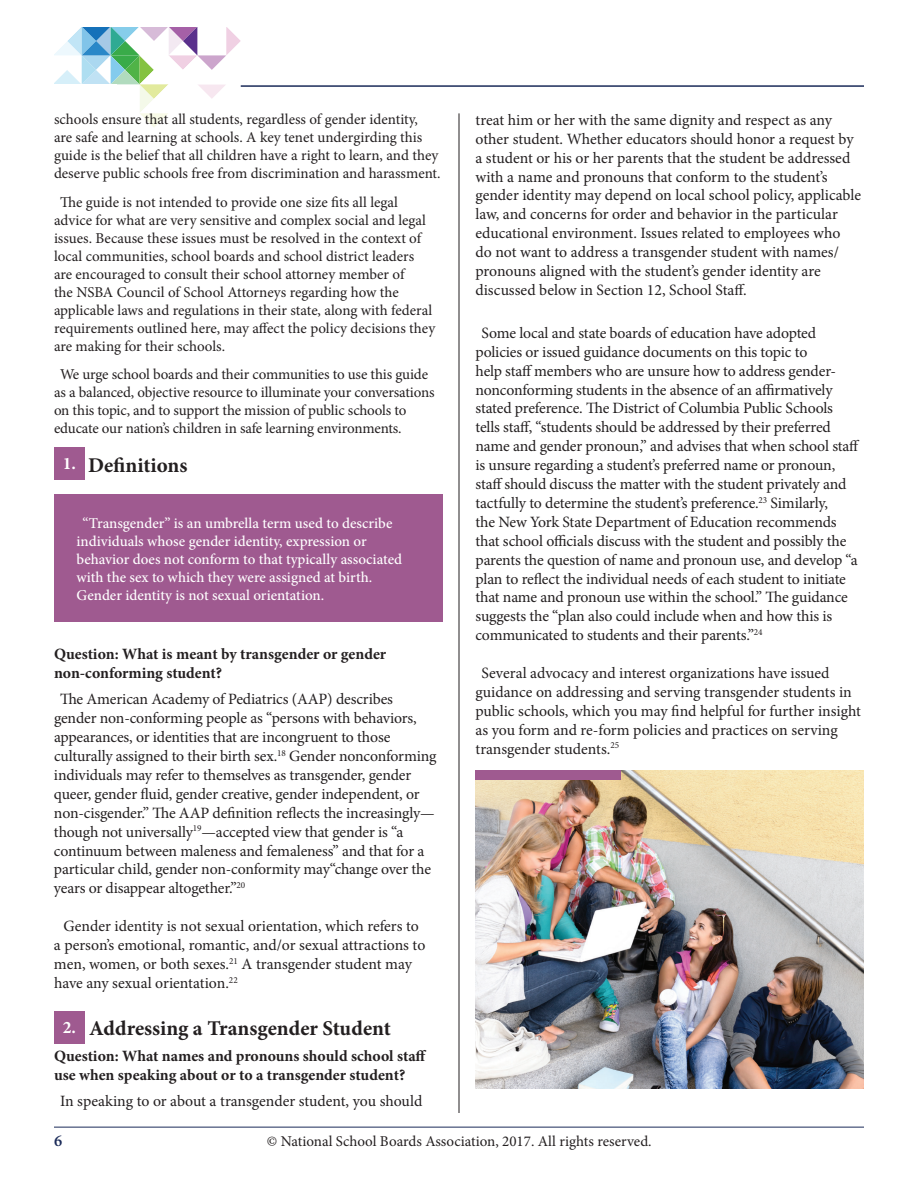
<style>
.page{position:relative;width:918px;height:1188px;background:#fff}
.page>*{position:absolute;margin:0;border:0;box-sizing:border-box;transform-origin:0 0}
.t1{font:700 21px "Minion Pro";color:#231f20}
.t2{font:600 16.5px "Minion Pro";color:#1b2b59}
.t3{font:15.75px/18.9px "Minion Pro";letter-spacing:-.01em;color:#231f20}
.t4{font:700 15.75px/18.9px "Minion Pro";color:#231f20}
.t5{font:15px/18px "Minion Pro";letter-spacing:-.005em;color:#231f20}
.t6{font:500 15px/18px "Minion Pro";color:#fff}
.s1{font-size:17.55px;color:#fff}
</style>
<div class="page">
<hr style="left:241px;top:85px;width:623px;height:2px;background:#1b2b59">
<hr style="left:54px;top:1127px;width:810px;height:1px;background:#1b2b59">
<hr style="left:459px;top:113px;width:1px;height:1000px;background:#231f20">
<svg style="left:54px;top:27px;width:187px;height:100px"></svg>
<div style="left:15px;top:84px;width:102px;height:41px;background:#fff"></div>
<div style="left:54px;top:447px;width:31px;height:32px;background:#9f5a90"></div>
<div style="left:54px;top:494px;width:388px;height:128px;background:#9f5a90"></div>
<div style="left:54px;top:1011px;width:31px;height:32px;background:#9f5a90"></div>
<img style="left:476px;top:770px;width:388px;height:319px">
<div style="left:476px;top:770px;width:145px;height:9px;background:#9f5a90"></div>
<p class="t5" style="left:54px;top:111px;width:386px">schools ensure that all students, regardless of gender identity, are safe and learning at schools. A key tenet undergirding this guide is the belief that all children have a right to learn, and they deserve public schools free from discrimination and harassment.</p>
<p class="t5" style="left:54px;top:193px;width:383px;text-indent:6px">The guide is not intended to provide one size fits all legal advice for what are very sensitive and complex social and legal issues. Because these issues must be resolved in the context of local communities, school boards and school district leaders are encouraged to consult their school attorney member of<br>the NSBA Council of School Attorneys regarding how the applicable laws and regulations in their state, along with federal requirements outlined here, may affect the policy decisions they are making for their schools.</p>
<p class="t5" style="left:54px;top:366px;width:382px;text-indent:6px">We urge school boards and their communities to use this guide as a balanced, objective resource to illuminate your conversations on this topic, and to support the mission of public schools to educate our nation’s children in safe learning environments.</p>
<h1 class="t1" style="left:63px;top:451px;width:126px"><span class="s1">1.</span> Definitions</h1>
<p class="t6" style="left:76px;top:514px;width:327px;text-indent:6px">“Transgender” is an umbrella term used to describe individuals whose gender identity, expression or behavior does not conform to that typically associated with the sex to which they were assigned at birth.<br>Gender identity is not sexual orientation.</p>
<p class="t4" style="left:54px;top:644px;width:334px">Question: What is meant by transgender or gender non-conforming student?</p>
<p class="t3" style="left:54px;top:690px;width:384px;text-indent:6px">The American Academy of Pediatrics (AAP) describes gender non-conforming people as “persons with behaviors, appearances, or identities that are incongruent to those culturally assigned to their birth sex. <sup>18</sup> Gender nonconforming individuals may refer to themselves as transgender, gender queer, gender fluid, gender creative, gender independent, or non-cisgender.” The AAP definition reflects the increasingly— though not universally<sup>19</sup>—accepted view that gender is “a continuum between maleness and femaleness” and that for a particular child, gender non-conformity may“change over the years or disappear altogether.”<sup>20</sup></p>
<p class="t3" style="left:54px;top:917px;width:373px;text-indent:10px">Gender identity is not sexual orientation, which refers to a person’s emotional, romantic, and/or sexual attractions to men, women, or both sexes. <sup>21</sup> A transgender student may have any sexual orientation. <sup>22</sup></p>
<h1 class="t1" style="left:63px;top:1013px;width:330px"><span class="s1">2.</span> Addressing a Transgender Student</h1>
<p class="t4" style="left:54px;top:1046px;width:374px">Question: What names and pronouns should school staff use when speaking about or to a transgender student?</p>
<p class="t3" style="left:60px;top:1092px;width:364px">In speaking to or about a transgender student, you should</p>
<p class="t3" style="left:476px;top:110px;width:387px">treat him or her with the same dignity and respect as any other student. Whether educators should honor a request by a student or his or her parents that the student be addressed with a name and pronouns that conform to the student’s gender identity may depend on local school policy, applicable law, and concerns for order and behavior in the particular educational environment. Issues related to employees who<br>do not want to address a transgender student with names/ pronouns aligned with the student’s gender identity are discussed below in Section 12, School Staff.</p>
<p class="t3" style="left:475px;top:323px;width:386px;text-indent:6px">Some local and state boards of education have adopted policies or issued guidance documents on this topic to<br>help staff members who are unsure how to address gender&shy;nonconforming students in the absence of an affirmatively stated preference. The District of Columbia Public Schools tells staff, “students should be addressed by their preferred name and gender pronoun,” and advises that when school staff is unsure regarding a student’s preferred name or pronoun, staff should discuss the matter with the student privately and tactfully to determine the student’s preference. <sup>23</sup> Similarly,<br>the New York State Department of Education recommends that school officials discuss with the student and possibly the parents the question of name and pronoun use, and develop “a plan to reflect the individual needs of each student to initiate that name and pronoun use within the school.” The guidance suggests the “plan also could include when and how this is communicated to students and their parents.”<sup>24</sup></p>
<p class="t3" style="left:475px;top:664px;width:387px;text-indent:6px">Several advocacy and interest organizations have issued guidance on addressing and serving transgender students in public schools, which you may find helpful for further insight as you form and re-form policies and practices on serving transgender students. <sup>25</sup></p>
<p class="t2" style="left:54px;top:1129px;width:10px">6</p>
<p class="t5" style="left:267px;top:1132px;width:386px">© National School Boards Association, 2017. All rights reserved.</p>
</div>
